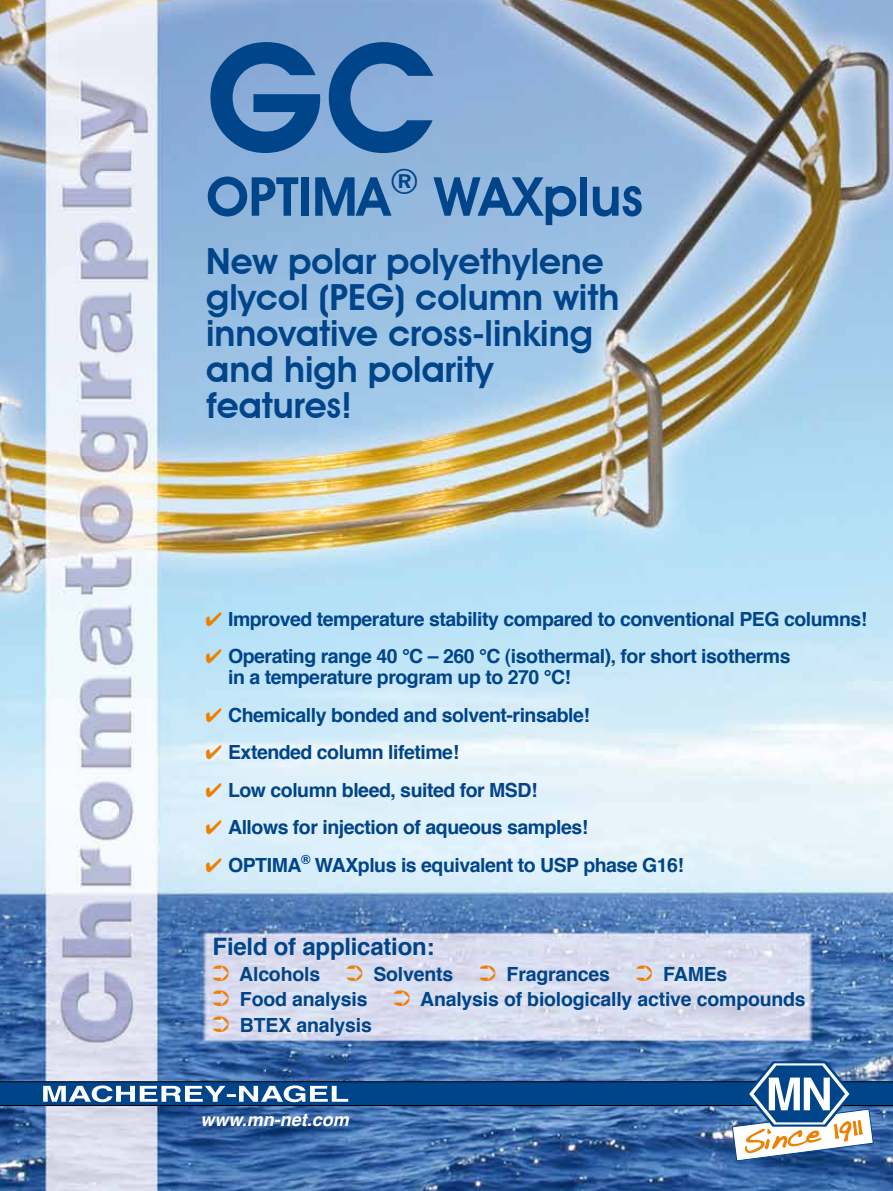
<style>
.page{position:relative;width:893px;height:1191px;background:#fff}
.page>*{position:absolute;margin:0;border:0;box-sizing:border-box;transform-origin:0 0}
.t1{font:600 150px "Avant Garde IT Cby BT";color:#004489}
.t2{font:600 54px "Avant Garde IT Cby BT";letter-spacing:-.005em;color:#004489}
.t3{font:600 36px/36px "Avant Garde IT Cby BT";color:#004489}
.t4{font:700 24px "Helvetica";letter-spacing:-.01em;color:#004489}
.t5{font:700 19.5px/25.5px "Helvetica";letter-spacing:-.025em;color:#004489}
.t6{font:italic 700 18px "Helvetica";color:#fff}
.s1{color:#ee7f00}
.s2{color:#00458a}
</style>
<div class="page">
<img style="left:0;top:0;width:893px;height:1191px">
<svg style="left:0;top:1061px;width:893px;height:100px;background:#527aac"></svg>
<h1 class="t1" style="left:206px;top:7px;width:232px">GC</h1>
<h2 class="t2" style="left:206px;top:164px;width:438px">OPTIMA<sup>®</sup> WAXplus</h2>
<h3 class="t3" style="left:206px;top:243px;width:415px">New polar polyethylene glycol (PEG) column with innovative cross-linking and high polarity features!</h3>
<p class="t5" style="left:206px;top:606px;width:663px"><span class="s1">✔</span> Improved temperature stability compared to conventional PEG columns!</p>
<p class="t5" style="left:228px;top:646px;width:564px;line-height:21px;text-indent:-23px"><span class="s1">✔</span> Operating range 40 °C – 260 °C (isothermal), for short isotherms in a temperature program up to 270 °C!</p>
<p class="t5" style="left:206px;top:702px;width:386px"><span class="s1">✔</span> Chemically bonded and solvent-rinsable!</p>
<p class="t5" style="left:206px;top:740px;width:255px"><span class="s1">✔</span> Extended column lifetime!</p>
<p class="t5" style="left:206px;top:777px;width:333px"><span class="s1">✔</span> Low column bleed, suited for MSD!</p>
<p class="t5" style="left:206px;top:815px;width:384px"><span class="s1">✔</span> Allows for injection of aqueous samples!</p>
<p class="t5" style="left:206px;top:852px;width:480px"><span class="s1">✔</span> OPTIMA<sup>®</sup> WAXplus is equivalent to USP phase G16!</p>
<p class="t4" style="left:213px;top:927px;width:223px">Field of application:</p>
<p class="t5" style="left:213px;top:961px;width:595px"><span class="s1">➲</span> Alcohols <span class="s1">➲</span> Solvents <span class="s1">➲</span> <span class="s2">Fragrances</span> <span class="s1">➲</span> FAMEs<br><span class="s1">➲</span> Food analysis <span class="s1">➲</span> Analysis of biologically active compounds <span class="s1">➲</span> BTEX analysis</p>
<p class="t6" style="left:201px;top:1104px;width:150px">www.mn-net.com</p>
</div>
